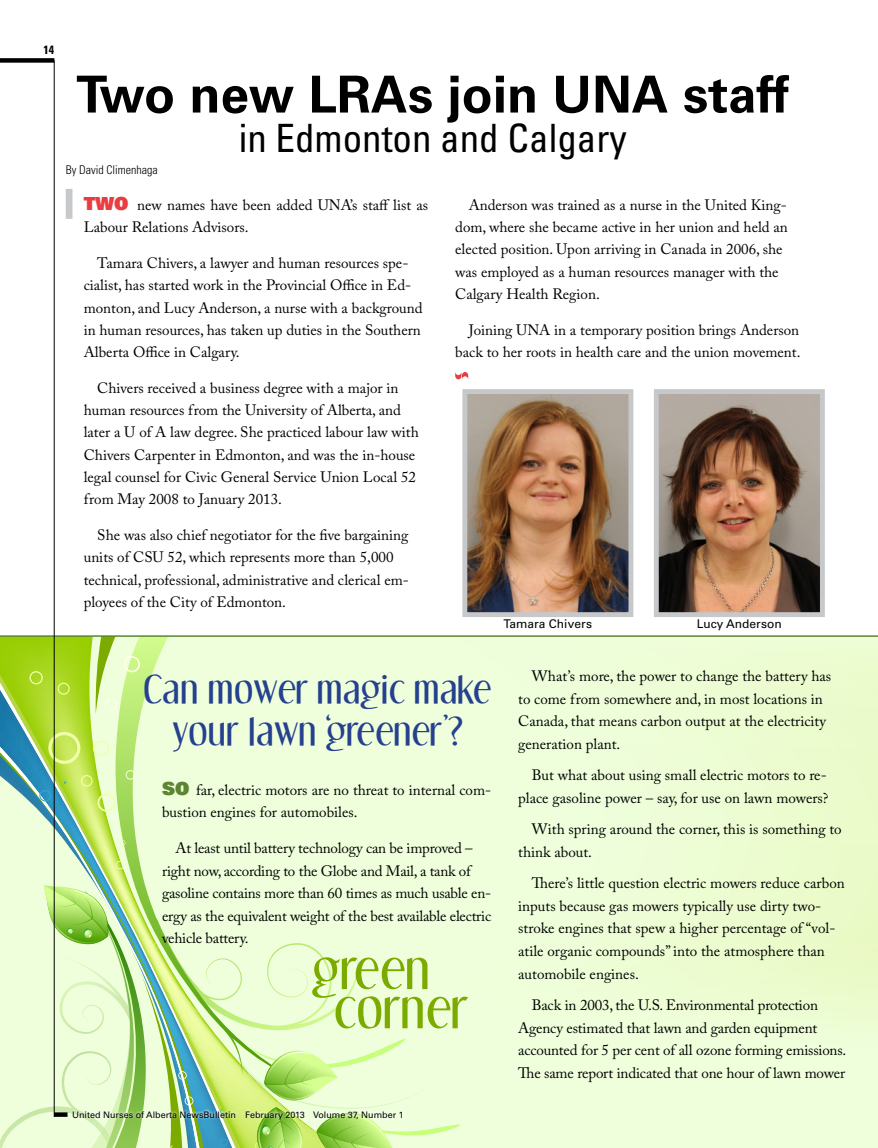
<style>
.page{position:relative;width:878px;height:1148px;background:#fff}
.page>*{position:absolute;margin:0;border:0;box-sizing:border-box;transform-origin:0 0}
.t1{font:54px/39.2px "Dream Orphans";color:#7cab00}
.t2{font:700 51px "Univers";color:#000}
.t3{font:39px/42px "Dream Orphans";color:#25408f;text-align:center}
.t4{font:condensed 39px "Univers";color:#000}
.Body_Text{font:15px/22.5px "Adobe Caslon Pro";color:#000}
.OPening_Green_Corner{font:15px/22.5px "Adobe Caslon Pro";color:#000}
.Opening{font:15px/22.4px "Adobe Caslon Pro";color:#000}
.t5{font:12px "Univers";color:#000}
.Byline{font:300 condensed 12px "Univers";color:#000}
.t6{font:700 condensed 12px "Univers";color:#000}
.t7{font:9px "Univers";color:#000}
.s1{font-family:"Univers";font-weight:900;font-size:18px;color:#e93d42}
.s2{font-family:"Univers";font-weight:900;font-size:18px;color:#5b8530}
</style>
<div class="page">
<div style="left:66px;top:189px;width:6px;height:30px;background:#c7c8ca"></div>
<svg style="left:455px;top:372px;width:13px;height:7px"></svg>
<svg style="left:0;top:634px;width:878px;height:514px"></svg>
<img style="left:468px;top:395px;width:159px;height:216px">
<div style="left:462px;top:389px;width:171px;height:228px;border:5px solid #c7c8ca"></div>
<img style="left:660px;top:395px;width:158px;height:216px">
<div style="left:654px;top:389px;width:170px;height:228px;border:5px solid #c7c8ca"></div>
<div style="left:0;top:58px;width:54px;height:5px;background:#000"></div>
<hr style="left:54px;top:60px;width:1px;height:1056px;background:#000">
<svg style="left:54px;top:1112px;width:14px;height:4px"></svg>
<div style="left:70px;top:1108px;width:334px;height:13px;background:#fff;opacity:.95"></div>
<p class="t6" style="left:43px;top:42px;width:12px">14</p>
<p class="t2" style="left:76px;top:65px;width:714px">Two new LRAs join UNA staff</p>
<p class="t4" style="left:239px;top:113px;width:389px">in Edmonton and Calgary</p>
<p class="Byline" style="left:66px;top:163px;width:93px">By David Climenhaga</p>
<p class="Opening" style="left:84px;top:193px;width:346px"><span class="s1">TWO</span> new names have been added UNA’s staff list as<br>Labour Relations Advisors.</p>
<p class="Body_Text" style="left:84px;top:251px;width:340px;text-indent:14px">Tamara Chivers, a lawyer and human resources spe&shy;cialist, has started work in the Provincial Office in Ed&shy;monton, and Lucy Anderson, a nurse with a background in human resources, has taken up duties in the Southern Alberta Office in Calgary.</p>
<p class="Body_Text" style="left:84px;top:376px;width:336px;text-indent:14px">Chivers received a business degree with a major in human resources from the University of Alberta, and later a U of A law degree. She practiced labour law with Chivers Carpenter in Edmonton, and was the in-house legal counsel for Civic General Service Union Local 52 from May 2008 to January 2013.</p>
<p class="Body_Text" style="left:84px;top:523px;width:326px;text-indent:14px">She was also chief negotiator for the five bargaining units of CSU 52, which represents more than 5,000 technical, professional, administrative and clerical em&shy;ployees of the City of Edmonton.</p>
<p class="Body_Text" style="left:455px;top:193px;width:334px;text-indent:14px">Anderson was trained as a nurse in the United King&shy;dom, where she became active in her union and held an elected position. Upon arriving in Canada in 2006, she was employed as a human resources manager with the Calgary Health Region.</p>
<p class="Body_Text" style="left:455px;top:318px;width:347px;text-align:right">Joining UNA in a temporary position brings Anderson back to her roots in health care and the union movement.</p>
<p class="t5" style="left:503px;top:617px;width:90px">Tamara Chivers</p>
<p class="t5" style="left:696px;top:617px;width:86px">Lucy Anderson</p>
<p class="t3" style="left:144px;top:672px;width:348px">Can mower magic make your lawn ‘greener’?</p>
<p class="OPening_Green_Corner" style="left:162px;top:778px;width:330px"><span class="s2">SO</span> far, electric motors are no threat to internal com&shy;bustion engines for automobiles.</p>
<p class="Body_Text" style="left:162px;top:836px;width:330px;text-indent:14px">At least until battery technology can be improved – right now, according to the Globe and Mail, a tank of gasoline contains more than 60 times as much usable en&shy;ergy as the equivalent weight of the best available electric vehicle battery.</p>
<p class="t1" style="left:334px;top:954px;width:135px;text-indent:-21px">green corner</p>
<p class="t7" style="left:72px;top:1109px;width:333px">United Nurses of Alberta NewsBulletin February 2013 Volume 37, Number 1</p>
<p class="Body_Text" style="left:518px;top:665px;width:314px;text-indent:14px">What’s more, the power to change the battery has to come from somewhere and, in most locations in Canada, that means carbon output at the electricity generation plant.</p>
<p class="Body_Text" style="left:518px;top:764px;width:312px;text-align:right">But what about using small electric motors to re&shy;place gasoline power – say, for use on lawn mowers?</p>
<p class="Body_Text" style="left:518px;top:818px;width:325px;text-indent:14px">With spring around the corner, this is something to think about.</p>
<p class="Body_Text" style="left:518px;top:872px;width:328px;text-indent:14px">There’s little question electric mowers reduce carbon inputs because gas mowers typically use dirty two&shy;stroke engines that spew a higher percentage of “vol&shy;atile organic compounds” into the atmosphere than automobile engines.</p>
<p class="Body_Text" style="left:518px;top:993px;width:330px;text-indent:14px">Back in 2003, the U.S. Environmental protection Agency estimated that lawn and garden equipment accounted for 5 per cent of all ozone forming emissions.<br>The same report indicated that one hour of lawn mower</p>
</div>
